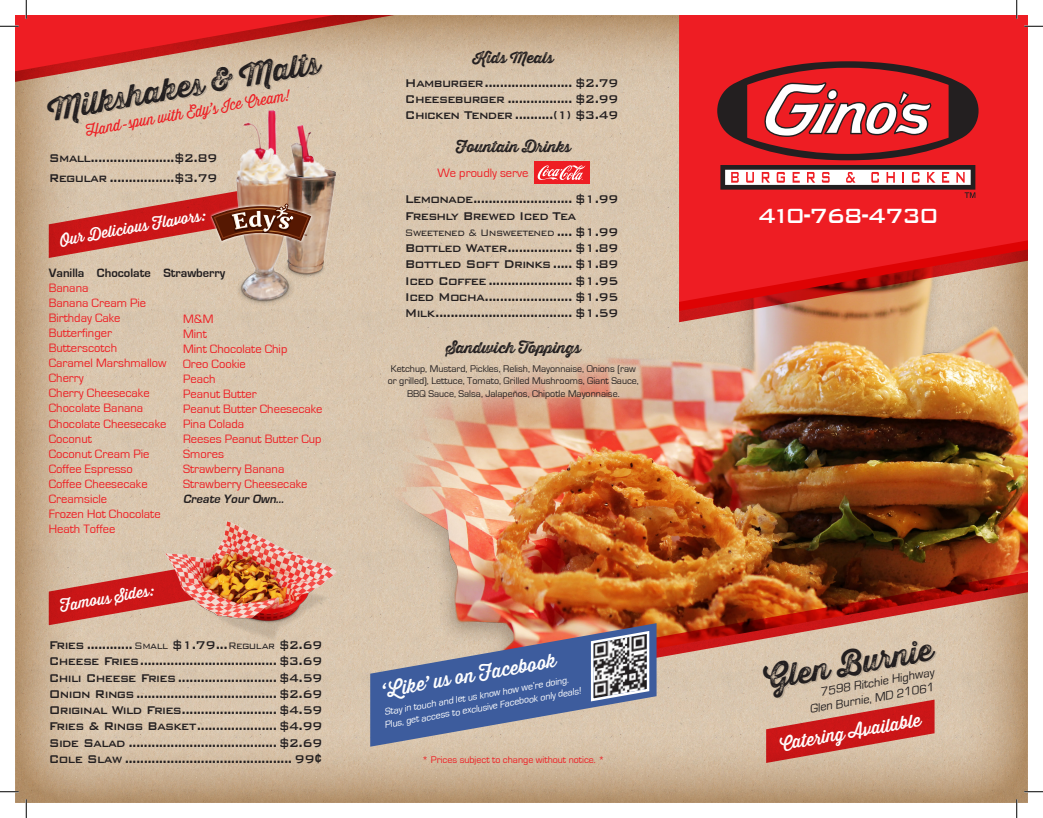
<style>
.page{position:relative;width:1043px;height:818px;background:#fff}
.page>*{position:absolute;margin:0;border:0;box-sizing:border-box;transform-origin:0 0}
.Section_Header{font:30px "Thirsty Rough Bol Thr";color:#231f20}
.t1{font:500 27.5px "Bank Gothic BT";letter-spacing:-.075em;color:#fff;scale:.9 1}
.Section_Subheader{font:18.75px "Thirsty Rough Reg";color:#fff}
.Section_Subheader-2{font:17.5px "Thirsty Rough Reg";color:#fff}
.Food_Item_Header{font:500 15px "Bank Gothic BT";letter-spacing:-.05em;color:#231f20;scale:.9 1}
.Section_Header_Small{font:15px "Thirsty Rough Bol Two";color:#231f20}
.Section_Subheader-3{font:15px "Thirsty Rough Reg";color:#fff}
.Section_Subheader-4{font:15px "Thirsty Rough Lt";color:#ee1d23}
.Food_Item_Descriptio{font:12.5px "Eurostile";color:#ee1d23}
.Food_Item_Descriptio-2{font:italic 12.5px "Eurostile";color:#231f20}
.Food_Item_Header-2{font:300 12.5px "Bank Gothic BT";letter-spacing:-.05em;color:#231f20;scale:.9 1}
.Food_Item_Descriptio-3{font:700 12.5px "Eurostile";color:#231f20}
.Food_Item_Descriptio-4{font:italic 700 12.5px "Eurostile";color:#231f20}
.Food_Item_Descriptio-5{font:10px/12.5px "Eurostile";color:#231f20;text-align:center}
.Food_Item_Descriptio-6{font:italic 10px "Eurostile";color:#fff}
.Food_Item_Descriptio-7{font:10px "Eurostile";color:#ee1d23}
.t2{font:700 2.25px "Helvetica";color:#561802;scale:.86 1}
.s1{font-weight:300;font-size:12.5px}
.s2{font-family:"Eurostile";font-weight:700}
.s3{font-weight:500;font-size:15px}
</style>
<div class="page">
<img style="left:15px;top:15px;width:1013px;height:787px">
<img style="left:370px;top:246px;width:658px;height:377px">
<div style="left:679px;top:15px;width:348px;height:225px;background:#ee1d23"></div>
<svg style="left:717px;top:61px;width:261px;height:137px;background:#b94346"></svg>
<img style="left:228px;top:109px;width:111px;height:200px">
<svg style="left:49px;top:176px;width:275px;height:82px;background:#c17c6b"></svg>
<svg style="left:49px;top:555px;width:116px;height:70px;background:#d06f63"></svg>
<img style="left:165px;top:521px;width:172px;height:120px">
<div style="left:534px;top:161px;width:55px;height:23px;background:#ee1d23"></div>
<svg style="left:537px;top:165px;width:48px;height:15px"></svg>
<svg style="left:370px;top:623px;width:219px;height:123px;background:#7c839f"></svg>
<svg style="left:589px;top:572px;width:439px;height:191px;background:#c28b73"></svg>
<svg style="left:679px;top:240px;width:349px;height:82px;background:#d74b40"></svg>
<svg style="left:1024px;top:25px;width:18px;height:2px"></svg>
<svg style="left:0;top:790px;width:19px;height:2px"></svg>
<svg style="left:1024px;top:790px;width:18px;height:2px"></svg>
<svg style="left:0;top:0;width:400px;height:82px"></svg>
<svg style="left:25px;top:799px;width:2px;height:19px"></svg>
<svg style="left:1015px;top:0;width:2px;height:19px"></svg>
<svg style="left:1015px;top:799px;width:2px;height:19px"></svg>
<p class="Section_Header" style="left:44px;top:88px;width:277px;rotate:-10deg">Milkshakes &amp; Malts</p>
<p class="Section_Subheader-4" style="left:84px;top:120px;width:208px;rotate:-10deg">Hand-spun with Edy’s Ice Cream!</p>
<p class="Food_Item_Header" style="left:49px;top:149px;width:189px">Small......................$2.89</p>
<p class="Food_Item_Header" style="left:49px;top:169px;width:189px">Regular .................$3.79</p>
<p class="Section_Subheader-3" style="left:58px;top:229px;width:149px;rotate:-10deg">Our Delicious Flavors:</p>
<p class="t2" style="left:304px;top:233px;width:5px">TM</p>
<p class="Food_Item_Descriptio-3" style="left:49px;top:266px;width:178px">Vanilla Chocolate Strawberry</p>
<p class="Food_Item_Descriptio" style="left:49px;top:281px;width:41px">Banana</p>
<p class="Food_Item_Descriptio" style="left:49px;top:296px;width:99px">Banana Cream Pie</p>
<p class="Food_Item_Descriptio" style="left:49px;top:311px;width:73px">Birthday Cake</p>
<p class="Food_Item_Descriptio" style="left:49px;top:326px;width:65px">Butterfinger</p>
<p class="Food_Item_Descriptio" style="left:49px;top:341px;width:70px">Butterscotch</p>
<p class="Food_Item_Descriptio" style="left:49px;top:356px;width:119px">Caramel Marshmallow</p>
<p class="Food_Item_Descriptio" style="left:49px;top:371px;width:36px">Cherry</p>
<p class="Food_Item_Descriptio" style="left:49px;top:386px;width:102px">Cherry Cheesecake</p>
<p class="Food_Item_Descriptio" style="left:49px;top:401px;width:96px">Chocolate Banana</p>
<p class="Food_Item_Descriptio" style="left:49px;top:416px;width:119px">Chocolate Cheesecake</p>
<p class="Food_Item_Descriptio" style="left:49px;top:431px;width:45px">Coconut</p>
<p class="Food_Item_Descriptio" style="left:49px;top:446px;width:102px">Coconut Cream Pie</p>
<p class="Food_Item_Descriptio" style="left:49px;top:461px;width:86px">Coffee Espresso</p>
<p class="Food_Item_Descriptio" style="left:49px;top:476px;width:100px">Coffee Cheesecake</p>
<p class="Food_Item_Descriptio" style="left:49px;top:491px;width:60px">Creamsicle</p>
<p class="Food_Item_Descriptio" style="left:49px;top:506px;width:113px">Frozen Hot Chocolate</p>
<p class="Food_Item_Descriptio" style="left:49px;top:521px;width:68px">Heath Toffee</p>
<p class="Food_Item_Descriptio" style="left:183px;top:312px;width:32px">M&amp;M</p>
<p class="Food_Item_Descriptio" style="left:183px;top:327px;width:25px">Mint</p>
<p class="Food_Item_Descriptio" style="left:183px;top:342px;width:106px">Mint Chocolate Chip</p>
<p class="Food_Item_Descriptio" style="left:183px;top:357px;width:64px">Oreo Cookie</p>
<p class="Food_Item_Descriptio" style="left:183px;top:372px;width:34px">Peach</p>
<p class="Food_Item_Descriptio" style="left:183px;top:387px;width:75px">Peanut Butter</p>
<p class="Food_Item_Descriptio" style="left:183px;top:402px;width:141px">Peanut Butter Cheesecake</p>
<p class="Food_Item_Descriptio" style="left:183px;top:417px;width:62px">Pina Colada</p>
<p class="Food_Item_Descriptio" style="left:183px;top:432px;width:140px">Reeses Peanut Butter Cup</p>
<p class="Food_Item_Descriptio" style="left:183px;top:447px;width:42px">Smores</p>
<p class="Food_Item_Descriptio" style="left:183px;top:462px;width:103px">Strawberry Banana</p>
<p class="Food_Item_Descriptio" style="left:183px;top:477px;width:126px">Strawberry Cheesecake</p>
<p class="Food_Item_Descriptio-4" style="left:183px;top:492px;width:105px">Create Your Own...</p>
<p class="Section_Subheader-3" style="left:58px;top:595px;width:97px;rotate:-10deg">Famous Sides:</p>
<p class="Food_Item_Header" style="left:49px;top:637px;width:306px">Fries ............ <span class="s1">Small</span> $1.79...<span class="s1">Regular</span> $2.69</p>
<p class="Food_Item_Header" style="left:49px;top:653px;width:306px">Cheese Fries.................................... $3.69</p>
<p class="Food_Item_Header" style="left:49px;top:669px;width:306px">Chili Cheese Fries .......................... $4.59</p>
<p class="Food_Item_Header" style="left:49px;top:685px;width:306px">Onion Rings ..................................... $2.69</p>
<p class="Food_Item_Header" style="left:49px;top:702px;width:306px">Original Wild Fries......................... $4.59</p>
<p class="Food_Item_Header" style="left:49px;top:718px;width:306px">Fries &amp; Rings Basket..................... $4.99</p>
<p class="Food_Item_Header" style="left:49px;top:734px;width:306px">Side Salad ....................................... $2.69</p>
<p class="Food_Item_Header" style="left:49px;top:750px;width:306px">Cole Slaw ............................................ 99<span class="s2">¢</span></p>
<p class="Section_Header_Small" style="left:473px;top:46px;width:82px">Kids Meals</p>
<p class="Food_Item_Header" style="left:405px;top:75px;width:239px">Hamburger....................... $2.79</p>
<p class="Food_Item_Header" style="left:405px;top:91px;width:239px">Cheeseburger ................. $2.99</p>
<p class="Food_Item_Header" style="left:405px;top:107px;width:239px">Chicken Tender ..........(1) $3.49</p>
<p class="Section_Header_Small" style="left:456px;top:135px;width:117px">Fountain Drinks</p>
<p class="Food_Item_Descriptio" style="left:437px;top:166px;width:93px">We proudly serve</p>
<p class="Food_Item_Header" style="left:405px;top:191px;width:239px">Lemonade.......................... $1.99</p>
<p class="Food_Item_Header" style="left:405px;top:207px;width:192px">Freshly Brewed Iced Tea</p>
<p class="Food_Item_Header-2" style="left:405px;top:226px;width:239px">Sweetened &amp; Unsweetened <span class="s3">.... $1.99</span></p>
<p class="Food_Item_Header" style="left:405px;top:240px;width:239px">Bottled Water................. $1.89</p>
<p class="Food_Item_Header" style="left:405px;top:256px;width:239px">Bottled Soft Drinks ..... $1.89</p>
<p class="Food_Item_Header" style="left:405px;top:272px;width:239px">Iced Coffee ...................... $1.95</p>
<p class="Food_Item_Header" style="left:405px;top:289px;width:239px">Iced Mocha....................... $1.95</p>
<p class="Food_Item_Header" style="left:405px;top:305px;width:239px">Milk.................................... $1.59</p>
<p class="Section_Header_Small" style="left:446px;top:336px;width:136px">Sandwich Toppings</p>
<p class="Food_Item_Descriptio-5" style="left:388px;top:362px;width:253px">Ketchup, Mustard, Pickles, Relish, Mayonnaise, Onions (raw or grilled), Lettuce, Tomato, Grilled Mushrooms, Giant Sauce,<br>BBQ Sauce, Salsa, Jalapeños, Chipotle Mayonnaise.</p>
<p class="t1" style="left:757px;top:200px;width:203px">410-768-4730</p>
<p class="Section_Header" style="left:760px;top:656px;width:172px;rotate:-10deg">Glen Burnie</p>
<p class="Section_Subheader-2" style="left:778px;top:731px;width:144px;rotate:-10deg">Catering Available</p>
<p class="Section_Subheader" style="left:380px;top:677px;width:178px;rotate:-10deg">‘Like’ us on Facebook</p>
<p class="Food_Item_Descriptio-2" style="left:819px;top:685px;width:117px;rotate:-10deg">7598 Ritchie Highway</p>
<p class="Food_Item_Descriptio-6" style="left:384px;top:706px;width:188px;rotate:-10deg">Stay in touch and let us know how we’re doing.</p>
<p class="Food_Item_Descriptio-2" style="left:808px;top:702px;width:127px;rotate:-10deg">Glen Burnie, MD 21061</p>
<p class="Food_Item_Descriptio-6" style="left:384px;top:719px;width:201px;rotate:-10deg">Plus, get access to exclusive Facebook only deals!</p>
<p class="Food_Item_Descriptio-7" style="left:422px;top:754px;width:184px">* Prices subject to change without notice. *</p>
</div>
